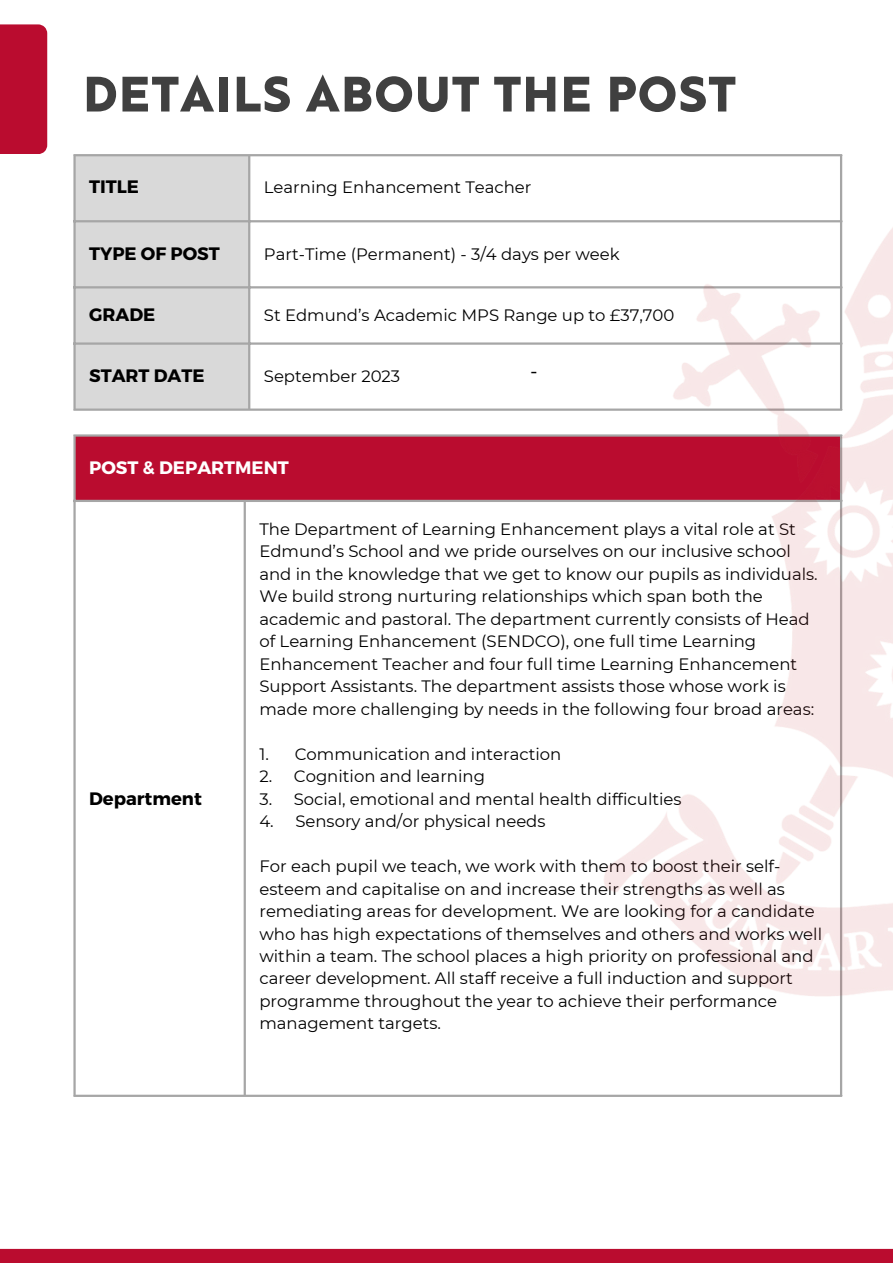
<style>
.page{position:relative;width:893px;height:1264px;background:#fff}
.page>*{position:absolute;margin:0;border:0;box-sizing:border-box;transform-origin:0 0}
.t1{font:900 51px "Rams";color:#404040}
.t2{font:700 18px "Montserrat";color:#000}
.t3{font:700 18px "Montserrat";color:#fff}
.t4{font:16.5px/22.5px "Montserrat";color:#000}
</style>
<div class="page">
<div style="left:0;top:1248px;width:892px;height:14px;background:#ba0c2f"></div>
<div style="left:76px;top:156px;width:172px;height:252px;background:#d9d9d9"></div>
<hr style="left:73px;top:156px;width:3px;height:252px;background:#a6a6a6">
<hr style="left:248px;top:156px;width:2px;height:252px;background:#a6a6a6">
<hr style="left:73px;top:154px;width:769px;height:2px;background:#a6a6a6">
<hr style="left:73px;top:220px;width:769px;height:2px;background:#a6a6a6">
<hr style="left:73px;top:286px;width:769px;height:2px;background:#a6a6a6">
<hr style="left:73px;top:342px;width:769px;height:3px;background:#a6a6a6">
<hr style="left:73px;top:408px;width:769px;height:3px;background:#a6a6a6">
<div style="left:74px;top:435px;width:767px;height:66px;background:#ba0c2f"></div>
<hr style="left:73px;top:436px;width:3px;height:658px;background:#a6a6a6">
<hr style="left:243px;top:502px;width:3px;height:592px;background:#a6a6a6">
<hr style="left:839px;top:436px;width:3px;height:658px;background:#a6a6a6">
<hr style="left:73px;top:434px;width:769px;height:2px;background:#a6a6a6">
<hr style="left:73px;top:500px;width:769px;height:2px;background:#a6a6a6">
<hr style="left:73px;top:1094px;width:769px;height:2px;background:#a6a6a6">
<div style="left:0;top:24px;width:47px;height:130px;background:#ba0c2f"></div>
<img style="left:446px;top:154px;width:446px;height:897px">
<h1 class="t1" style="left:82px;top:62px;width:655px">DETAILS ABOUT THE POST</h1>
<p class="t2" style="left:89px;top:176px;width:51px">TITLE</p>
<p class="t4" style="left:264px;top:176px;width:269px">Learning Enhancement Teacher</p>
<p class="t2" style="left:89px;top:242px;width:132px">TYPE OF POST</p>
<p class="t4" style="left:264px;top:242px;width:357px">Part-Time (Permanent) - 3/4 days per week</p>
<p class="t2" style="left:89px;top:303px;width:68px">GRADE</p>
<p class="t4" style="left:264px;top:303px;width:412px">St Edmund’s Academic MPS Range up to £37,700</p>
<p class="t2" style="left:89px;top:364px;width:117px">START DATE</p>
<p class="t4" style="left:264px;top:364px;width:138px">September 2023</p>
<p class="t3" style="left:89px;top:456px;width:201px">POST &amp; DEPARTMENT</p>
<p class="t2" style="left:89px;top:787px;width:114px">Department</p>
<p class="t4" style="left:259px;top:517px;width:560px">The Department of Learning Enhancement plays a vital role at St Edmund’s School and we pride ourselves on our inclusive school and in the knowledge that we get to know our pupils as individuals.<br>We build strong nurturing relationships which span both the academic and pastoral. The department currently consists of Head of Learning Enhancement (SENDCO), one full time Learning Enhancement Teacher and four full time Learning Enhancement Support Assistants. The department assists those whose work is made more challenging by needs in the following four broad areas:</p>
<p class="t4" style="left:259px;top:741px;width:303px">1. Communication and interaction</p>
<p class="t4" style="left:259px;top:764px;width:227px">2. Cognition and learning</p>
<p class="t4" style="left:259px;top:786px;width:423px">3. Social, emotional and mental health difficulties</p>
<p class="t4" style="left:259px;top:809px;width:287px">4. Sensory and/or physical needs</p>
<p class="t4" style="left:259px;top:854px;width:564px">For each pupil we teach, we work with them to boost their self&shy;esteem and capitalise on and increase their strengths as well as remediating areas for development. We are looking for a candidate who has high expectations of themselves and others and works well within a team. The school places a high priority on professional and career development. All staff receive a full induction and support programme throughout the year to achieve their performance management targets.</p>
</div>
